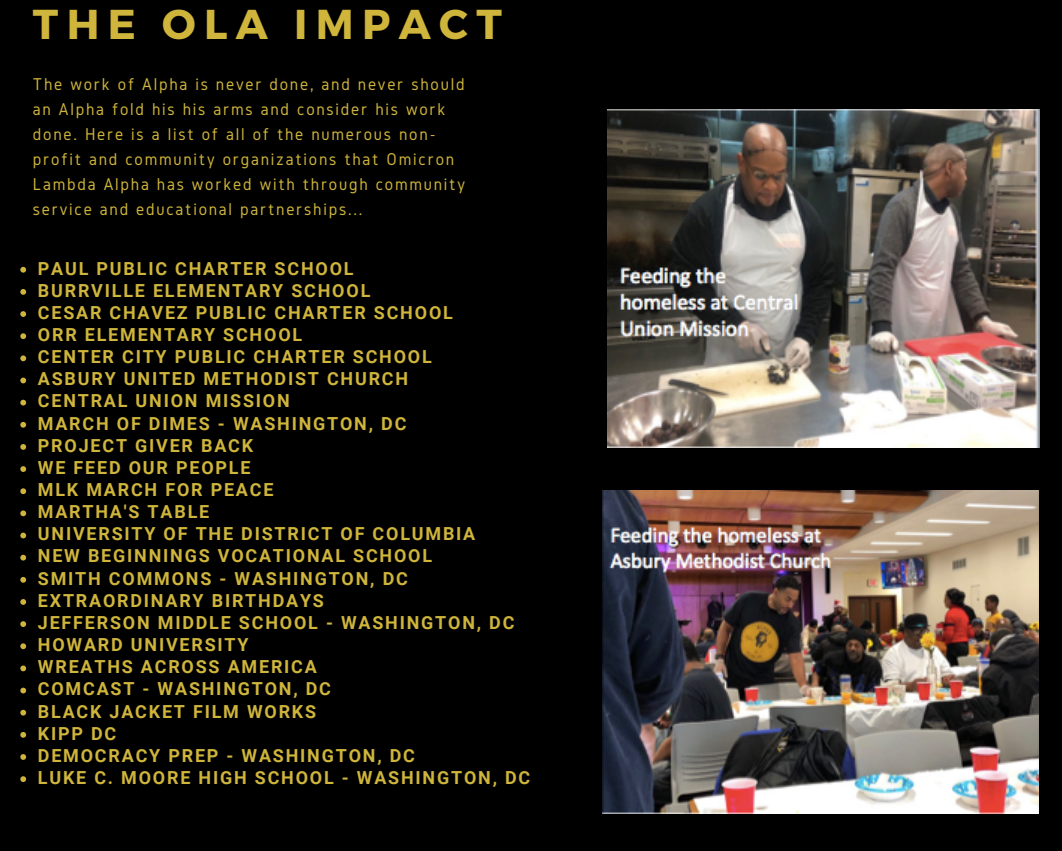
<style>
.page{position:relative;width:1062px;height:851px;background:#fff}
.page>*{position:absolute;margin:0;border:0;box-sizing:border-box;transform-origin:0 0}
.t1{font:700 41.7px "Montserrat";letter-spacing:.2em;color:#cfb53b}
.t2{font:700 18px "Roboto";letter-spacing:.1em;color:#cfb53b}
.t3{font:17.85px/25px "Gidole";letter-spacing:.1em;color:#cfb53b}
</style>
<div class="page">
<div style="left:0;top:0;width:1062px;height:850px;background:#000"></div>
<svg style="left:20px;top:267px;width:6px;height:5px"></svg>
<svg style="left:20px;top:289px;width:6px;height:6px"></svg>
<svg style="left:20px;top:311px;width:6px;height:6px"></svg>
<svg style="left:20px;top:333px;width:6px;height:6px"></svg>
<svg style="left:20px;top:355px;width:6px;height:6px"></svg>
<svg style="left:20px;top:377px;width:6px;height:6px"></svg>
<svg style="left:20px;top:400px;width:6px;height:5px"></svg>
<svg style="left:20px;top:422px;width:6px;height:5px"></svg>
<svg style="left:20px;top:444px;width:6px;height:6px"></svg>
<svg style="left:20px;top:466px;width:6px;height:6px"></svg>
<svg style="left:20px;top:488px;width:6px;height:6px"></svg>
<svg style="left:20px;top:510px;width:6px;height:6px"></svg>
<svg style="left:20px;top:532px;width:6px;height:6px"></svg>
<svg style="left:20px;top:554px;width:6px;height:6px"></svg>
<svg style="left:20px;top:577px;width:6px;height:5px"></svg>
<svg style="left:20px;top:599px;width:6px;height:5px"></svg>
<svg style="left:20px;top:621px;width:6px;height:6px"></svg>
<svg style="left:20px;top:643px;width:6px;height:6px"></svg>
<svg style="left:20px;top:665px;width:6px;height:6px"></svg>
<svg style="left:20px;top:687px;width:6px;height:6px"></svg>
<svg style="left:20px;top:709px;width:6px;height:6px"></svg>
<svg style="left:20px;top:732px;width:6px;height:5px"></svg>
<svg style="left:20px;top:754px;width:6px;height:5px"></svg>
<svg style="left:20px;top:776px;width:6px;height:6px"></svg>
<img style="left:608px;top:109px;width:431px;height:338px">
<img style="left:603px;top:491px;width:436px;height:322px">
<h1 class="t1" style="left:33px;top:-3px;width:470px">THE OLA IMPACT</h1>
<h2 class="t3" style="left:33px;top:71px;width:434px">The work of Alpha is never done, and never should an Alpha fold his his arms and consider his work done. Here is a list of all of the numerous non&shy;profit and community organizations that Omicron Lambda Alpha has worked with through community service and educational partnerships...</h2>
<p class="t2" style="left:38px;top:258px;width:317px">PAUL PUBLIC CHARTER SCHOOL</p>
<p class="t2" style="left:38px;top:280px;width:334px">BURRVILLE ELEMENTARY SCHOOL</p>
<p class="t2" style="left:38px;top:302px;width:416px">CESAR CHAVEZ PUBLIC CHARTER SCHOOL</p>
<p class="t2" style="left:38px;top:324px;width:266px">ORR ELEMENTARY SCHOOL</p>
<p class="t2" style="left:38px;top:346px;width:395px">CENTER CITY PUBLIC CHARTER SCHOOL</p>
<p class="t2" style="left:38px;top:368px;width:372px">ASBURY UNITED METHODIST CHURCH</p>
<p class="t2" style="left:38px;top:391px;width:253px">CENTRAL UNION MISSION</p>
<p class="t2" style="left:38px;top:413px;width:370px">MARCH OF DIMES - WASHINGTON, DC</p>
<p class="t2" style="left:38px;top:435px;width:217px">PROJECT GIVER BACK</p>
<p class="t2" style="left:38px;top:457px;width:214px">WE FEED OUR PEOPLE</p>
<p class="t2" style="left:38px;top:479px;width:237px">MLK MARCH FOR PEACE</p>
<p class="t2" style="left:38px;top:501px;width:173px">MARTHA'S TABLE</p>
<p class="t2" style="left:38px;top:523px;width:439px">UNIVERSITY OF THE DISTRICT OF COLUMBIA</p>
<p class="t2" style="left:38px;top:545px;width:396px">NEW BEGINNINGS VOCATIONAL SCHOOL</p>
<p class="t2" style="left:38px;top:568px;width:372px">SMITH COMMONS - WASHINGTON, DC</p>
<p class="t2" style="left:38px;top:590px;width:288px">EXTRAORDINARY BIRTHDAYS</p>
<p class="t2" style="left:38px;top:612px;width:478px">JEFFERSON MIDDLE SCHOOL - WASHINGTON, DC</p>
<p class="t2" style="left:38px;top:634px;width:212px">HOWARD UNIVERSITY</p>
<p class="t2" style="left:38px;top:656px;width:281px">WREATHS ACROSS AMERICA</p>
<p class="t2" style="left:38px;top:678px;width:295px">COMCAST - WASHINGTON, DC</p>
<p class="t2" style="left:38px;top:700px;width:280px">BLACK JACKET FILM WORKS</p>
<p class="t2" style="left:38px;top:723px;width:80px">KIPP DC</p>
<p class="t2" style="left:38px;top:745px;width:379px">DEMOCRACY PREP - WASHINGTON, DC</p>
<p class="t2" style="left:38px;top:767px;width:494px">LUKE C. MOORE HIGH SCHOOL - WASHINGTON, DC</p>
</div>
